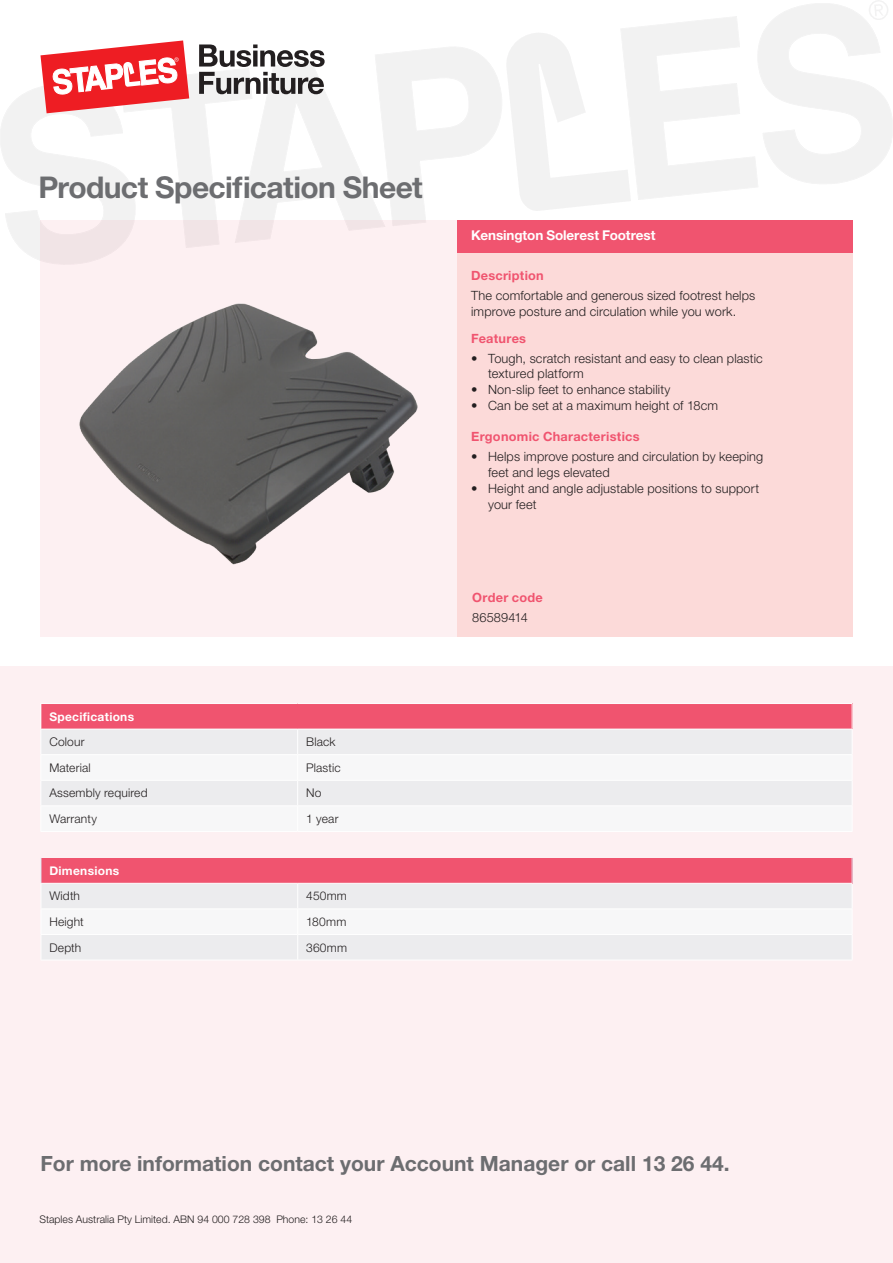
<style>
.page{position:relative;width:893px;height:1263px;background:#fff}
.page>*{position:absolute;margin:0;border:0;box-sizing:border-box;transform-origin:0 0}
.t1{font:700 30px "Helvetica Neue LT Std";letter-spacing:-.02em;color:#6c6d70}
.t2{font:700 21px "Helvetica Neue LT Std";color:#6c6d70}
.Product_Name{font:700 13.5px "Helvetica Neue LT Std";letter-spacing:-.005em;color:#fff}
.t3{font:300 12.75px/15.8px "Helvetica Neue LT Std";letter-spacing:.01em;color:#231f20}
.t4{font:700 12.75px "Helvetica Neue LT Std";letter-spacing:.02em;color:#f0546f}
.t5{font:300 12px "Helvetica Neue LT Std";letter-spacing:.015em;color:#231f20}
.t6{font:700 12px "Helvetica Neue LT Std";letter-spacing:.025em;color:#fff}
.t7{font:300 10.5px "Helvetica Neue LT Std";color:#231f20}
</style>
<div class="page">
<div style="left:40px;top:220px;width:812px;height:416px;background:#fdf0f2"></div>
<div style="left:457px;top:220px;width:395px;height:416px;background:#fcdad9"></div>
<svg style="left:0;top:0;width:893px;height:264px"></svg>
<div style="left:0;top:666px;width:893px;height:597px;background:#fdf0f2"></div>
<img style="left:74px;top:262px;width:349px;height:303px">
<div style="left:41px;top:703px;width:811px;height:26px;background:#f0546f"></div>
<div style="left:41px;top:730px;width:811px;height:24px;background:#ececee"></div>
<div style="left:41px;top:781px;width:811px;height:24px;background:#ececee"></div>
<hr style="left:40px;top:729px;width:258px;height:1px;background:#fff">
<hr style="left:298px;top:729px;width:554px;height:1px;background:#fff">
<hr style="left:40px;top:754px;width:258px;height:1px;background:#fff">
<hr style="left:298px;top:754px;width:554px;height:1px;background:#fff">
<hr style="left:40px;top:831px;width:258px;height:1px;background:#fff">
<hr style="left:298px;top:831px;width:554px;height:1px;background:#fff">
<hr style="left:40px;top:780px;width:258px;height:1px;background:#fff">
<hr style="left:298px;top:780px;width:554px;height:1px;background:#fff">
<hr style="left:40px;top:805px;width:258px;height:1px;background:#fff">
<hr style="left:298px;top:805px;width:554px;height:1px;background:#fff">
<hr style="left:40px;top:703px;width:258px;height:1px;background:#fff">
<hr style="left:298px;top:703px;width:554px;height:1px;background:#fff">
<svg style="left:297px;top:730px;width:1px;height:101px"></svg>
<svg style="left:852px;top:704px;width:1px;height:25px"></svg>
<hr style="left:41px;top:960px;width:257px;height:1px;background:#fff">
<hr style="left:298px;top:960px;width:554px;height:1px;background:#fff">
<svg style="left:41px;top:858px;width:812px;height:101px"></svg>
<p class="t1" style="left:38px;top:169px;width:386px">Product Specification Sheet</p>
<p class="t6" style="left:49px;top:709px;width:86px">Specifications</p>
<p class="t5" style="left:49px;top:734px;width:37px">Colour</p>
<p class="t5" style="left:306px;top:734px;width:31px">Black</p>
<p class="t5" style="left:49px;top:760px;width:43px">Material</p>
<p class="t5" style="left:306px;top:760px;width:36px">Plastic</p>
<p class="t5" style="left:49px;top:786px;width:100px">Assembly required</p>
<p class="t5" style="left:306px;top:786px;width:17px">No</p>
<p class="t5" style="left:49px;top:811px;width:49px">Warranty</p>
<p class="t5" style="left:306px;top:811px;width:34px">1 year</p>
<p class="t6" style="left:49px;top:863px;width:71px">Dimensions</p>
<p class="t5" style="left:49px;top:889px;width:32px">Width</p>
<p class="t5" style="left:306px;top:889px;width:42px">450mm</p>
<p class="t5" style="left:49px;top:914px;width:36px">Height</p>
<p class="t5" style="left:306px;top:914px;width:42px">180mm</p>
<p class="t5" style="left:49px;top:940px;width:33px">Depth</p>
<p class="t5" style="left:306px;top:940px;width:42px">360mm</p>
<p class="Product_Name" style="left:471px;top:226px;width:186px">Kensington Solerest Footrest</p>
<p class="t4" style="left:471px;top:267px;width:74px">Description</p>
<p class="t3" style="left:471px;top:287px;width:286px">The comfortable and generous sized footrest helps improve posture and circulation while you work.</p>
<p class="t4" style="left:471px;top:330px;width:57px">Features</p>
<p class="t3" style="left:488px;top:350px;width:276px;text-indent:-17px">• Tough, scratch resistant and easy to clean plastic textured platform</p>
<p class="t3" style="left:471px;top:381px;width:201px">• Non-slip feet to enhance stability</p>
<p class="t3" style="left:471px;top:397px;width:248px">• Can be set at a maximum height of 18cm</p>
<p class="t4" style="left:471px;top:429px;width:170px">Ergonomic Characteristics</p>
<p class="t3" style="left:488px;top:449px;width:277px;text-indent:-17px">• Helps improve posture and circulation by keeping feet and legs elevated</p>
<p class="t3" style="left:488px;top:480px;width:273px;text-indent:-17px">• Height and angle adjustable positions to support your feet</p>
<p class="t4" style="left:472px;top:589px;width:72px">Order code</p>
<p class="t3" style="left:472px;top:609px;width:57px">86589414</p>
<h2 class="t2" style="left:40px;top:1150px;width:691px">For more information contact your Account Manager or call 13 26 44.</h2>
<p class="t7" style="left:39px;top:1212px;width:314px">Staples Australia Pty Limited. ABN 94 000 728 398 Phone: 13 26 44</p>
</div>
